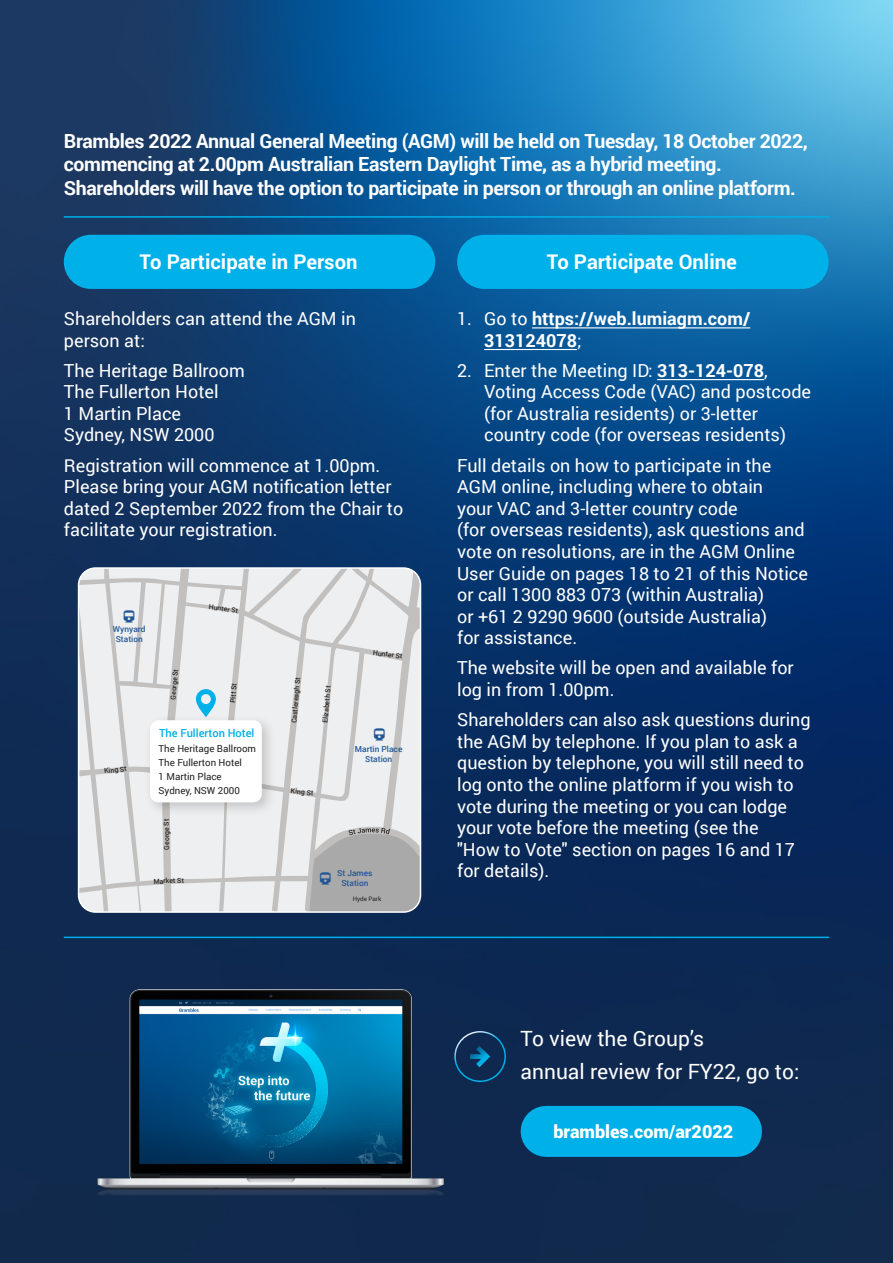
<style>
.page{position:relative;width:893px;height:1263px;background:#fff}
.page>*{position:absolute;margin:0;border:0;box-sizing:border-box;transform-origin:0 0}
.Intro_Para__quote{font:21px/33px "Roboto";color:#fff}
.Page_Heading{font:700 20.25px "Roboto";color:#fff}
.Page_Heading-2{font:700 19.5px/23.4px "Roboto";letter-spacing:-.02em;color:#fff}
.Page_Heading-3{font:18px/21.6px "Roboto";color:#fff}
.t1{font:700 18px/21.6px "Roboto";color:#fff}
.t2{font:900 18px "Roboto";color:#fff}
.t3{font:500 11.1px "Roboto";color:#00b0e8}
.t4{font:9.75px/13.8px "Roboto";color:#231f20}
.t5{font:500 8.25px/10.1px "Roboto";color:#205696;text-align:center}
.t6{font:500 6.9px "Roboto";color:#231f20}
.t7{font:6.15px "Roboto";letter-spacing:-.01em;color:#231f20}
.s1{font-weight:400}
.s2{font-weight:700}
</style>
<div class="page">
<img style="left:0;top:0;width:893px;height:1263px">
<img style="left:85px;top:983px;width:372px;height:229px">
<div style="left:546px;top:1106px;width:190px;height:51px;background:#00b0e8"></div>
<div style="left:454px;top:1031px;width:52px;height:51px;border:2px solid #fff;border-radius:50%"></div>
<svg style="left:470px;top:1046px;width:20px;height:21px"></svg>
<hr style="left:64px;top:216px;width:765px;height:2px;background:#00b0e8">
<hr style="left:64px;top:936px;width:765px;height:2px;background:#00b0e8">
<hr style="left:532px;top:327px;width:218px;height:1px;background:#fff">
<hr style="left:484px;top:349px;width:93px;height:1px;background:#fff">
<hr style="left:657px;top:379px;width:107px;height:1px;background:#fff">
<div style="left:64px;top:235px;width:371px;height:54px;background:#00b0e8;border-radius:27px"></div>
<div style="left:457px;top:235px;width:372px;height:54px;background:#00b0e8;border-radius:27px"></div>
<svg style="left:79px;top:568px;width:341px;height:344px"></svg>
<p class="Page_Heading-2" style="left:64px;top:129px;width:745px">Brambles 2022 Annual General Meeting (AGM) will be held on Tuesday, 18 October 2022, commencing at 2.00pm Australian Eastern Daylight Time, as a hybrid meeting.<br>Shareholders will have the option to participate in person or through an online platform.</p>
<p class="Page_Heading" style="left:140px;top:248px;width:219px">To Participate in Person</p>
<p class="Page_Heading" style="left:547px;top:248px;width:192px">To Participate Online</p>
<p class="Page_Heading-3" style="left:64px;top:307px;width:294px">Shareholders can attend the AGM in person at:</p>
<p class="Page_Heading-3" style="left:64px;top:359px;width:182px">The Heritage Ballroom<br>The Fullerton Hotel<br>1 Martin Place<br>Sydney, NSW 2000</p>
<p class="Page_Heading-3" style="left:64px;top:454px;width:341px">Registration will commence at 1.00pm.<br>Please bring your AGM notification letter dated 2 September 2022 from the Chair to facilitate your registration.</p>
<p class="t5" style="left:113px;top:624px;width:34px">Wynyard<br>Station</p>
<p class="t6" style="left:104px;top:766px;width:24px;rotate:-5deg">King St</p>
<p class="t6" style="left:168px;top:699px;width:32px;rotate:-85deg">George St</p>
<p class="t6" style="left:209px;top:602px;width:31px;rotate:8deg">Hunter St</p>
<p class="t6" style="left:228px;top:702px;width:21px;rotate:-85deg">Pitt St</p>
<p class="t3" style="left:159px;top:725px;width:97px">The Fullerton Hotel</p>
<p class="t4" style="left:159px;top:742px;width:99px">The Heritage Ballroom<br>The Fullerton Hotel<br>1 Martin Place<br>Sydney, NSW 2000</p>
<p class="t6" style="left:162px;top:850px;width:32px;rotate:-91deg">George St</p>
<p class="t6" style="left:153px;top:876px;width:32px;rotate:-2deg">Market St</p>
<p class="t6" style="left:289px;top:723px;width:47px;rotate:-85deg">Castlereagh St</p>
<p class="t6" style="left:320px;top:723px;width:39px;rotate:-85deg">Elizabeth St</p>
<p class="t6" style="left:291px;top:786px;width:24px;rotate:6deg">King St</p>
<p class="t6" style="left:374px;top:648px;width:31px;rotate:6deg">Hunter St</p>
<p class="t5" style="left:355px;top:744px;width:49px">Martin Place<br>Station</p>
<p class="t5" style="left:337px;top:868px;width:37px">St James<br>Station</p>
<p class="t7" style="left:353px;top:894px;width:30px">Hyde Park</p>
<p class="t1" style="left:484px;top:307px;width:268px;text-indent:-27px"><span class="s1">1. Go to</span> https://web.lumiagm.com/<br>313124078<span class="s1">;</span></p>
<p class="Page_Heading-3" style="left:484px;top:359px;width:328px;text-indent:-27px">2. Enter the Meeting ID: <span class="s2">313-124-078</span>, Voting Access Code (VAC) and postcode (for Australia residents) or 3-letter country code (for overseas residents)</p>
<p class="Page_Heading-3" style="left:457px;top:454px;width:352px">Full details on how to participate in the AGM online, including where to obtain<br>your VAC and 3-letter country code<br>(for overseas residents), ask questions and vote on resolutions, are in the AGM Online User Guide on pages 18 to 21 of this Notice or call 1300 883 073 (within Australia)<br>or +61 2 9290 9600 (outside Australia)<br>for assistance.</p>
<p class="Page_Heading-3" style="left:457px;top:656px;width:338px">The website will be open and available for log in from 1.00pm.</p>
<p class="Page_Heading-3" style="left:457px;top:708px;width:355px">Shareholders can also ask questions during the AGM by telephone. If you plan to ask a question by telephone, you will still need to log onto the online platform if you wish to vote during the meeting or you can lodge your vote before the meeting (see the<br>"How to Vote" section on pages 16 and 17 for details).</p>
<p class="Intro_Para__quote" style="left:521px;top:1021px;width:280px">To view the Group’s<br>annual review for FY22, go to:</p>
<p class="t2" style="left:553px;top:1119px;width:181px">brambles.com/ar2022</p>
</div>
